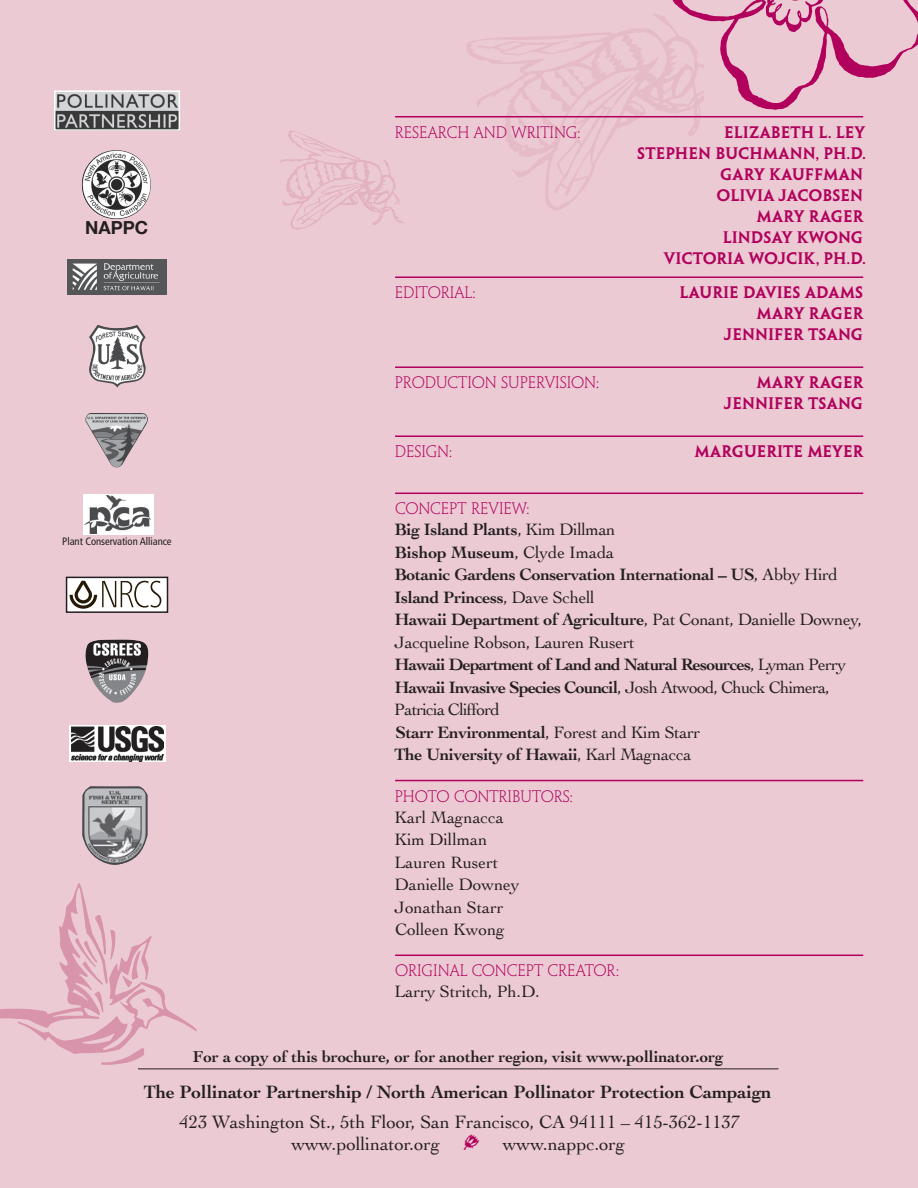
<style>
.page{position:relative;width:918px;height:1188px;background:#eccad4}
.page>*{position:absolute;margin:0;border:0;box-sizing:border-box;transform-origin:0 0}
.t1{font:18.75px/22.5px "Cochin";letter-spacing:-.005em;color:#231f20}
.t2{font:700 18.75px "Cochin";letter-spacing:-.005em;color:#231f20}
.t3{font:700 18px "Helvetica Neue";color:#231f20}
.t4{font:700 17.25px/22.5px "Cochin";letter-spacing:-.02em;color:#231f20}
.t5{font:17.25px/22.5px "Cochin";letter-spacing:-.005em;color:#231f20}
.t6{font:700 16.5px "Cochin";letter-spacing:-.005em;color:#231f20}
.t7{font:15px/21px "Penumbra MM 585 1000";color:#b1015c;text-align:right}
.t8{font:15px "Penumbra MM 220 1000";color:#b1015c}
.t9{font:condensed 10.65px "Frutiger";letter-spacing:-.005em;color:#231f20}
.s1{font-weight:400}
</style>
<div class="page">
<svg style="left:280px;top:131px;width:124px;height:99px"></svg>
<svg style="left:467px;top:13px;width:237px;height:197px"></svg>
<svg style="left:669px;top:0;width:249px;height:110px"></svg>
<hr style="left:395px;top:116px;width:468px;height:1px;background:#b1015c">
<hr style="left:395px;top:276px;width:468px;height:2px;background:#b1015c">
<hr style="left:395px;top:366px;width:468px;height:2px;background:#b1015c">
<hr style="left:395px;top:435px;width:468px;height:2px;background:#b1015c">
<hr style="left:395px;top:493px;width:468px;height:1px;background:#b1015c">
<hr style="left:395px;top:780px;width:468px;height:1px;background:#b1015c">
<hr style="left:395px;top:955px;width:468px;height:1px;background:#b1015c">
<svg style="left:0;top:883px;width:197px;height:182px"></svg>
<hr style="left:138px;top:1068px;width:640px;height:1px;background:#231f20">
<img style="left:89px;top:325px;width:57px;height:63px">
<img style="left:57px;top:93px;width:120px;height:35px">
<div style="left:54px;top:90px;width:126px;height:41px;border:2px solid #fff"></div>
<img style="left:85px;top:413px;width:63px;height:55px">
<div style="left:67px;top:577px;width:101px;height:35px;background:#fff"></div>
<svg style="left:70px;top:581px;width:91px;height:28px"></svg>
<div style="left:66px;top:577px;width:102px;height:36px;border:2px solid #231f20"></div>
<svg style="left:69px;top:725px;width:96px;height:37px"></svg>
<img style="left:71px;top:727px;width:92px;height:34px">
<div style="left:83px;top:494px;width:71px;height:41px;background:#fff"></div>
<img style="left:84px;top:496px;width:66px;height:37px">
<img style="left:82px;top:150px;width:48px;height:69px">
<img style="left:86px;top:640px;width:63px;height:63px">
<img style="left:82px;top:786px;width:66px;height:79px">
<img style="left:67px;top:260px;width:100px;height:35px">
<p class="t3" style="left:85px;top:214px;width:65px">NAPPC</p>
<p class="t9" style="left:62px;top:535px;width:111px">Plant Conservation Alliance</p>
<p class="t8" style="left:395px;top:123px;width:187px">RESEARCH AND WRITING:</p>
<p class="t7" style="left:637px;top:122px;width:230px">ELIZABETH L. LEY<br>STEPHEN BUCHMANN, PH.D.<br>GARY K AUFFMAN<br>OLIVIA JACOBSEN<br>MARY RAGER<br>LINDSAY K WONG<br>VICTORIA WOJCIK, PH.D.</p>
<p class="t8" style="left:395px;top:284px;width:82px">EDITORIAL:</p>
<p class="t7" style="left:679px;top:282px;width:186px">LAURIE DAVIES ADAMS<br>MARY RAGER<br>JENNIFER TSANG</p>
<p class="t8" style="left:395px;top:374px;width:206px">PRODUCTION SUPERVISION:</p>
<p class="t7" style="left:724px;top:372px;width:141px">MARY RAGER<br>JENNIFER TSANG</p>
<p class="t8" style="left:395px;top:443px;width:59px">DESIGN:</p>
<p class="t7" style="left:695px;top:441px;width:170px">MARGUERITE MEYER</p>
<p class="t8" style="left:395px;top:500px;width:136px">CONCEPT REVIEW:</p>
<p class="t4" style="left:394px;top:518px;width:469px">Big Island Plants<span class="s1">, Kim Dillman<br></span>Bishop Museum<span class="s1">, Clyde Imada<br></span>Botanic Gardens Conservation International – US<span class="s1">, Abby Hird </span>Island Princess<span class="s1">, Dave Schell<br></span>Hawaii Department of Agriculture<span class="s1">, Pat Conant, Danielle Downey, Jacqueline Robson, Lauren Rusert<br></span>Hawaii Department of Land and Natural Resources<span class="s1">, Lyman Perry </span>Hawaii Invasive Species Council<span class="s1">, Josh Atwood, Chuck Chimera, Patricia Clifford<br></span>Starr Environmental<span class="s1">, Forest and Kim Starr<br></span>The University of Hawaii<span class="s1">, Karl Magnacca</span></p>
<p class="t8" style="left:395px;top:787px;width:179px">PHOTO CONTRIBUTORS:</p>
<p class="t5" style="left:394px;top:805px;width:127px">Karl Magnacca<br>Kim Dillman<br>Lauren Rusert<br>Danielle Downey<br>Jonathan Starr<br>Colleen Kwong</p>
<p class="t8" style="left:395px;top:962px;width:225px">ORIGINAL CONCEPT CREATOR:</p>
<p class="t5" style="left:394px;top:980px;width:147px">Larry Stritch, Ph.D.</p>
<p class="t6" style="left:193px;top:1045px;width:532px">For a copy of this brochure, or for another region, visit www.pollinator.org</p>
<p class="t2" style="left:144px;top:1079px;width:630px">The Pollinator Partnership / North American Pollinator Protection Campaign</p>
<p class="t1" style="left:291px;top:1110px;width:450px;text-indent:-112px">423 Washington St., 5th Floor, San Francisco, CA 94111 – 415-362-1137 www.pollinator.org</p>
<p class="t1" style="left:503px;top:1132px;width:124px">www.nappc.org</p>
</div>
